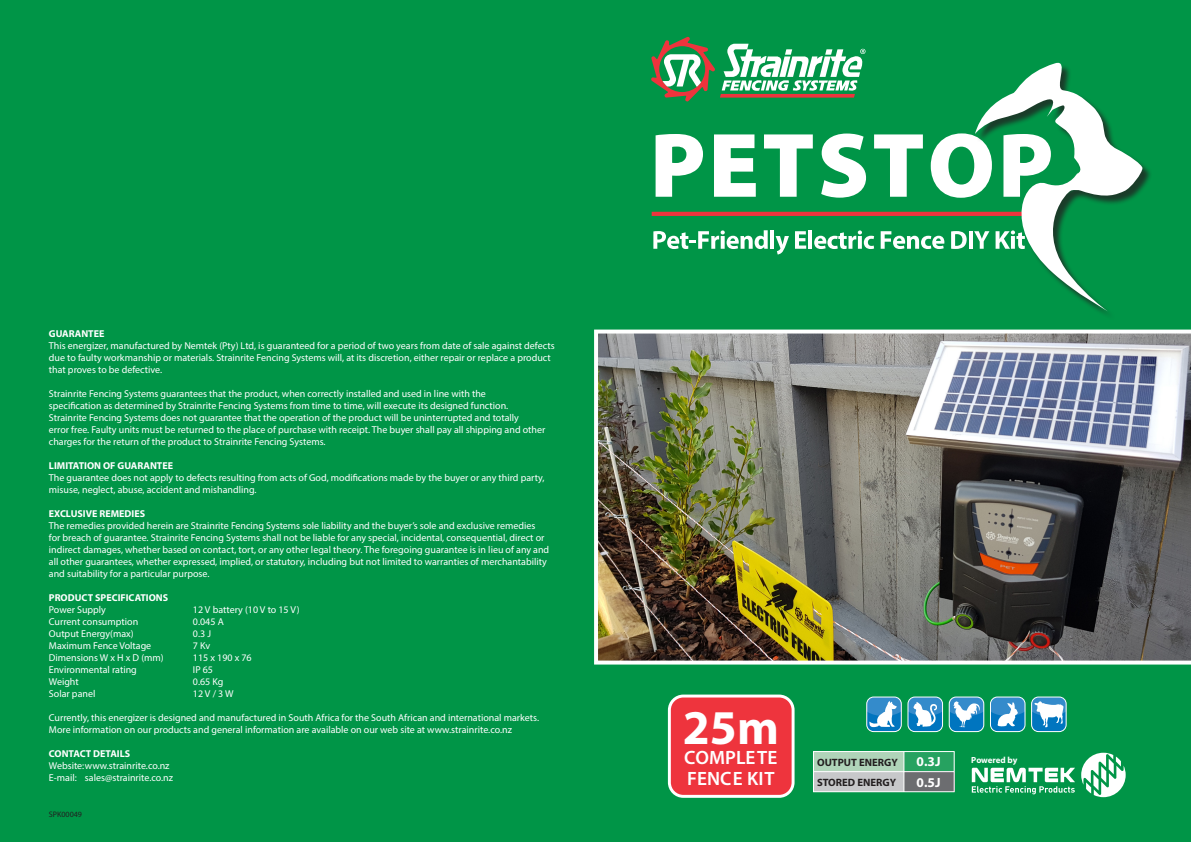
<style>
.page{position:relative;width:1191px;height:842px;background:#009547}
.page>*{position:absolute;margin:0;border:0;box-sizing:border-box;transform-origin:0 0}
.t1{font:700 48.7px "Myriad Pro";color:#fff}
.t2{font:600 19.3px/20.2px "Myriad Pro";color:#fff}
.t3{font:700 13.4px "Myriad Pro";color:#fff}
.t4{font:700 10.6px/20.1px "Myriad Pro";color:#231f20}
.t5{font:10px/12px "Myriad Pro";color:#fff}
.t6{font:700 10px "Myriad Pro";color:#fff}
.t7{font:700 8.9px "Myriad Pro";color:#fff}
.t8{font:8px "Myriad Pro";color:#231f20}
</style>
<div class="page">
<svg style="left:655px;top:134px;width:48px;height:63px"></svg>
<svg style="left:714px;top:134px;width:42px;height:63px"></svg>
<svg style="left:764px;top:134px;width:49px;height:63px"></svg>
<svg style="left:821px;top:134px;width:45px;height:64px"></svg>
<svg style="left:874px;top:134px;width:49px;height:63px"></svg>
<svg style="left:930px;top:133px;width:45px;height:65px"></svg>
<svg style="left:653px;top:230px;width:114px;height:19px"></svg>
<hr style="left:770px;top:230px;width:4px;height:19px;background:#fff">
<svg style="left:775px;top:236px;width:14px;height:18px"></svg>
<svg style="left:795px;top:231px;width:11px;height:18px"></svg>
<hr style="left:808px;top:230px;width:4px;height:19px;background:#fff">
<svg style="left:814px;top:230px;width:60px;height:19px"></svg>
<svg style="left:880px;top:231px;width:64px;height:18px"></svg>
<svg style="left:951px;top:231px;width:15px;height:18px"></svg>
<svg style="left:969px;top:231px;width:3px;height:18px"></svg>
<hr style="left:651px;top:212px;width:384px;height:4px;background:#ee343d">
<svg style="left:975px;top:62px;width:167px;height:249px"></svg>
<img style="left:594px;top:330px;width:597px;height:334px">
<svg style="left:651px;top:37px;width:215px;height:65px"></svg>
<svg style="left:1081px;top:753px;width:44px;height:44px"></svg>
<svg style="left:971px;top:768px;width:104px;height:26px"></svg>
<div style="left:669px;top:696px;width:124px;height:100px;background:#ee343d;border-radius:14px"></div>
<div style="left:668px;top:694px;width:126px;height:104px;border:3px solid #fff;border-radius:14px"></div>
<div style="left:866px;top:697px;width:35px;height:34px;background:#0075bf;border-radius:7px"></div>
<div style="left:866px;top:697px;width:35px;height:35px;border:1px solid #fff;border-radius:7px"></div>
<svg style="left:866px;top:697px;width:35px;height:30px"></svg>
<div style="left:908px;top:697px;width:34px;height:34px;background:#0075bf;border-radius:7px"></div>
<div style="left:907px;top:697px;width:36px;height:35px;border:1px solid #fff;border-radius:7px"></div>
<svg style="left:908px;top:697px;width:34px;height:30px"></svg>
<div style="left:949px;top:697px;width:34px;height:34px;background:#0075bf;border-radius:7px"></div>
<div style="left:949px;top:697px;width:35px;height:35px;border:1px solid #fff;border-radius:7px"></div>
<svg style="left:949px;top:697px;width:34px;height:31px"></svg>
<div style="left:990px;top:697px;width:35px;height:34px;background:#0075bf;border-radius:7px"></div>
<div style="left:990px;top:697px;width:35px;height:35px;border:1px solid #fff;border-radius:7px"></div>
<svg style="left:990px;top:697px;width:35px;height:29px"></svg>
<div style="left:1031px;top:697px;width:35px;height:34px;background:#0075bf;border-radius:7px"></div>
<div style="left:1031px;top:697px;width:35px;height:35px;border:1px solid #fff;border-radius:7px"></div>
<svg style="left:1031px;top:697px;width:35px;height:30px"></svg>
<div style="left:813px;top:751px;width:91px;height:21px;background:#afd4b9"></div>
<div style="left:904px;top:751px;width:50px;height:21px;background:#26a260"></div>
<div style="left:813px;top:772px;width:91px;height:20px;background:#c7c8ca"></div>
<div style="left:904px;top:772px;width:50px;height:20px;background:#6c6d70"></div>
<hr style="left:813px;top:751px;width:91px;height:1px;background:#fff">
<hr style="left:904px;top:751px;width:50px;height:1px;background:#fff">
<hr style="left:813px;top:771px;width:91px;height:1px;background:#fff">
<svg style="left:813px;top:752px;width:1px;height:39px"></svg>
<hr style="left:904px;top:771px;width:50px;height:1px;background:#fff">
<svg style="left:903px;top:752px;width:1px;height:39px"></svg>
<svg style="left:953px;top:752px;width:1px;height:39px"></svg>
<hr style="left:813px;top:791px;width:91px;height:1px;background:#fff">
<hr style="left:904px;top:791px;width:50px;height:1px;background:#fff">
<p class="t6" style="left:49px;top:327px;width:57px">GUARANTEE</p>
<p class="t5" style="left:49px;top:340px;width:507px">This energizer, manufactured by Nemtek (Pty) Ltd, is guaranteed for a period of two years from date of sale against defects due to faulty workmanship or materials. Strainrite Fencing Systems will, at its discretion, either repair or replace a product that proves to be defective.</p>
<p class="t5" style="left:49px;top:388px;width:461px">Strainrite Fencing Systems guarantees that the product, when correctly installed and used in line with the specification as determined by Strainrite Fencing Systems from time to time, will execute its designed function.</p>
<p class="t5" style="left:49px;top:412px;width:498px">Strainrite Fencing Systems does not guarantee that the operation of the product will be uninterrupted and totally<br>error free. Faulty units must be returned to the place of purchase with receipt. The buyer shall pay all shipping and other charges for the return of the product to Strainrite Fencing Systems.</p>
<p class="t6" style="left:49px;top:459px;width:126px">LIMITATION OF GUARANTEE</p>
<p class="t5" style="left:49px;top:472px;width:497px">The guarantee does not apply to defects resulting from acts of God, modifications made by the buyer or any third party, misuse, neglect, abuse, accident and mishandling.</p>
<p class="t6" style="left:49px;top:507px;width:98px">EXCLUSIVE REMEDIES</p>
<p class="t5" style="left:49px;top:520px;width:502px">The remedies provided herein are Strainrite Fencing Systems sole liability and the buyer’s sole and exclusive remedies for breach of guarantee. Strainrite Fencing Systems shall not be liable for any special, incidental, consequential, direct or indirect damages, whether based on contact, tort, or any other legal theory. The foregoing guarantee is in lieu of any and all other guarantees, whether expressed, implied, or statutory, including but not limited to warranties of merchantability and suitability for a particular purpose.</p>
<p class="t6" style="left:49px;top:591px;width:121px">PRODUCT SPECIFICATIONS</p>
<p class="t5" style="left:49px;top:604px;width:59px">Power Supply</p>
<p class="t5" style="left:193px;top:604px;width:108px">12 V battery (10 V to 15 V)</p>
<p class="t5" style="left:49px;top:616px;width:91px">Current consumption</p>
<p class="t5" style="left:193px;top:616px;width:32px">0.045 A</p>
<p class="t5" style="left:49px;top:628px;width:86px">Output Energy(max)</p>
<p class="t5" style="left:193px;top:628px;width:20px">0.3 J</p>
<p class="t5" style="left:49px;top:640px;width:104px">Maximum Fence Voltage</p>
<p class="t5" style="left:193px;top:640px;width:19px">7 Kv</p>
<p class="t5" style="left:49px;top:652px;width:116px">Dimensions W x H x D (mm)</p>
<p class="t5" style="left:193px;top:652px;width:60px">115 x 190 x 76</p>
<p class="t5" style="left:49px;top:664px;width:89px">Environmental rating</p>
<p class="t5" style="left:193px;top:664px;width:22px">IP 65</p>
<p class="t5" style="left:49px;top:676px;width:31px">Weight</p>
<p class="t5" style="left:193px;top:676px;width:32px">0.65 Kg</p>
<p class="t5" style="left:49px;top:688px;width:48px">Solar panel</p>
<p class="t5" style="left:193px;top:688px;width:42px">12 V / 3 W</p>
<p class="t5" style="left:49px;top:712px;width:492px">Currently, this energizer is designed and manufactured in South Africa for the South African and international markets.<br>More information on our products and general information are available on our web site at www.strainrite.co.nz</p>
<p class="t6" style="left:49px;top:747px;width:83px">CONTACT DETAILS</p>
<p class="t5" style="left:49px;top:760px;width:122px">Website:www.strainrite.co.nz</p>
<p class="t5" style="left:49px;top:772px;width:126px">E-mail: sales@strainrite.co.nz</p>
<p class="t8" style="left:49px;top:810px;width:35px">SPK00049</p>
<h1 class="t1" style="left:683px;top:696px;width:97px">25m</h1>
<h2 class="t2" style="left:684px;top:747px;width:95px">COMPLETE<br>FENCE KIT</h2>
<p class="t4" style="left:817px;top:752px;width:82px">OUTPUT ENERGY<br>STORED ENERGY</p>
<p class="t3" style="left:916px;top:752px;width:25px">0.3J</p>
<p class="t3" style="left:916px;top:773px;width:25px">0.5J</p>
<p class="t7" style="left:971px;top:754px;width:48px">Powered by</p>
</div>
